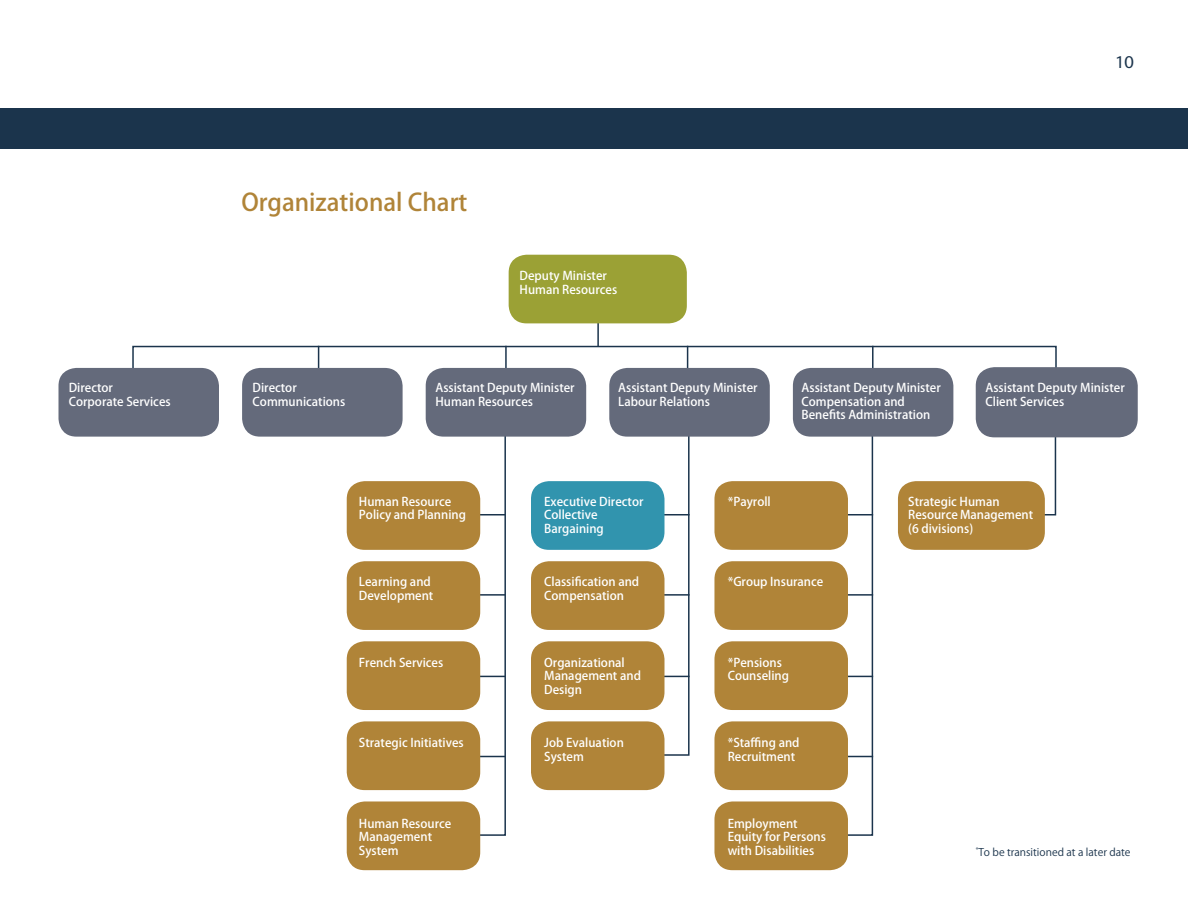
<style>
.page{position:relative;width:1188px;height:918px;background:#fff}
.page>*{position:absolute;margin:0;border:0;box-sizing:border-box;transform-origin:0 0}
.t1{font:500 24px "Koz Go Pro";color:#b08438}
.t2{font:18px "Vegur";color:#1b344c}
.t3{font:500 12px/13.5px "Koz Go Pro";color:#fff}
.t4{font:10.5px "Koz Go Pro";color:#1b344c}
</style>
<div class="page">
<hr style="left:597px;top:313px;width:2px;height:34px;background:#1b344c">
<div style="left:0;top:108px;width:1188px;height:40px;background:#1b344c"></div>
<hr style="left:318px;top:346px;width:1px;height:33px;background:#1b344c">
<hr style="left:505px;top:346px;width:2px;height:33px;background:#1b344c">
<hr style="left:687px;top:346px;width:1px;height:33px;background:#1b344c">
<hr style="left:872px;top:346px;width:2px;height:33px;background:#1b344c">
<svg style="left:1015px;top:437px;width:42px;height:79px"></svg>
<svg style="left:650px;top:437px;width:40px;height:320px"></svg>
<svg style="left:834px;top:437px;width:40px;height:399px"></svg>
<svg style="left:466px;top:437px;width:40px;height:400px"></svg>
<div style="left:132px;top:346px;width:925px;height:30px;border:2px solid #1b344c"></div>
<div style="left:976px;top:368px;width:161px;height:69px;background:#646a7b;border-radius:18px"></div>
<div style="left:976px;top:367px;width:162px;height:70px;border:2px solid #646a7b;border-radius:18px"></div>
<div style="left:58px;top:368px;width:161px;height:69px;background:#646a7b;border-radius:18px"></div>
<div style="left:242px;top:368px;width:161px;height:69px;background:#646a7b;border-radius:18px"></div>
<div style="left:426px;top:368px;width:160px;height:69px;background:#646a7b;border-radius:18px"></div>
<div style="left:609px;top:368px;width:161px;height:69px;background:#646a7b;border-radius:18px"></div>
<div style="left:793px;top:368px;width:160px;height:69px;background:#646a7b;border-radius:18px"></div>
<div style="left:347px;top:481px;width:133px;height:69px;background:#b08438;border-radius:18px"></div>
<div style="left:347px;top:561px;width:133px;height:69px;background:#b08438;border-radius:18px"></div>
<div style="left:347px;top:641px;width:133px;height:69px;background:#b08438;border-radius:18px"></div>
<div style="left:347px;top:721px;width:133px;height:69px;background:#b08438;border-radius:18px"></div>
<div style="left:347px;top:801px;width:133px;height:69px;background:#b08438;border-radius:18px"></div>
<div style="left:531px;top:481px;width:133px;height:69px;background:#3194ae;border-radius:18px"></div>
<div style="left:531px;top:561px;width:133px;height:69px;background:#b08438;border-radius:18px"></div>
<div style="left:531px;top:641px;width:133px;height:69px;background:#b08438;border-radius:18px"></div>
<div style="left:531px;top:721px;width:133px;height:69px;background:#b08438;border-radius:18px"></div>
<div style="left:714px;top:481px;width:134px;height:69px;background:#b08438;border-radius:18px"></div>
<div style="left:714px;top:561px;width:134px;height:69px;background:#b08438;border-radius:18px"></div>
<div style="left:714px;top:641px;width:134px;height:69px;background:#b08438;border-radius:18px"></div>
<div style="left:714px;top:721px;width:134px;height:69px;background:#b08438;border-radius:18px"></div>
<div style="left:714px;top:801px;width:134px;height:69px;background:#b08438;border-radius:18px"></div>
<div style="left:898px;top:481px;width:147px;height:69px;background:#b08438;border-radius:18px"></div>
<div style="left:509px;top:255px;width:178px;height:68px;background:#9ba135;border-radius:18px"></div>
<h1 class="t1" style="left:241px;top:186px;width:228px">Organizational Chart</h1>
<p class="t3" style="left:520px;top:270px;width:99px">Deputy Minister<br>Human Resources</p>
<h2 class="t2" style="left:1115px;top:54px;width:20px">10</h2>
<p class="t3" style="left:69px;top:382px;width:103px">Director<br>Corporate Services</p>
<p class="t3" style="left:253px;top:382px;width:94px">Director<br>Communications</p>
<p class="t3" style="left:435px;top:382px;width:141px">Assistant Deputy Minister<br>Human Resources</p>
<p class="t3" style="left:618px;top:382px;width:141px">Assistant Deputy Minister<br>Labour Relations</p>
<p class="t3" style="left:802px;top:382px;width:141px">Assistant Deputy Minister<br>Compensation and<br>Benefits Administration</p>
<p class="t3" style="left:986px;top:382px;width:141px">Assistant Deputy Minister<br>Client Services</p>
<p class="t3" style="left:359px;top:495px;width:109px">Human Resource<br>Policy and Planning</p>
<p class="t3" style="left:544px;top:495px;width:101px">Executive Director<br>Collective<br>Bargaining</p>
<p class="t3" style="left:728px;top:495px;width:45px">*Payroll</p>
<p class="t3" style="left:908px;top:495px;width:127px">Strategic Human<br>Resource Management (6 divisions)</p>
<p class="t3" style="left:359px;top:575px;width:76px">Learning and<br>Development</p>
<p class="t3" style="left:544px;top:575px;width:97px">Classification and<br>Compensation</p>
<p class="t3" style="left:728px;top:575px;width:97px">*Group Insurance</p>
<p class="t3" style="left:359px;top:656px;width:86px">French Services</p>
<p class="t3" style="left:544px;top:656px;width:98px">Organizational<br>Management and<br>Design</p>
<p class="t3" style="left:728px;top:656px;width:63px">*Pensions<br>Counseling</p>
<p class="t3" style="left:359px;top:736px;width:106px">Strategic Initiatives</p>
<p class="t3" style="left:544px;top:736px;width:81px">Job Evaluation<br>System</p>
<p class="t3" style="left:728px;top:736px;width:73px">*Staffing and<br>Recruitment</p>
<p class="t3" style="left:359px;top:817px;width:94px">Human Resource<br>Management<br>System</p>
<p class="t3" style="left:728px;top:817px;width:100px">Employment<br>Equity for Persons with Disabilities</p>
<p class="t4" style="left:976px;top:845px;width:156px"><sup>*</sup>To be transitioned at a later date</p>
</div>
